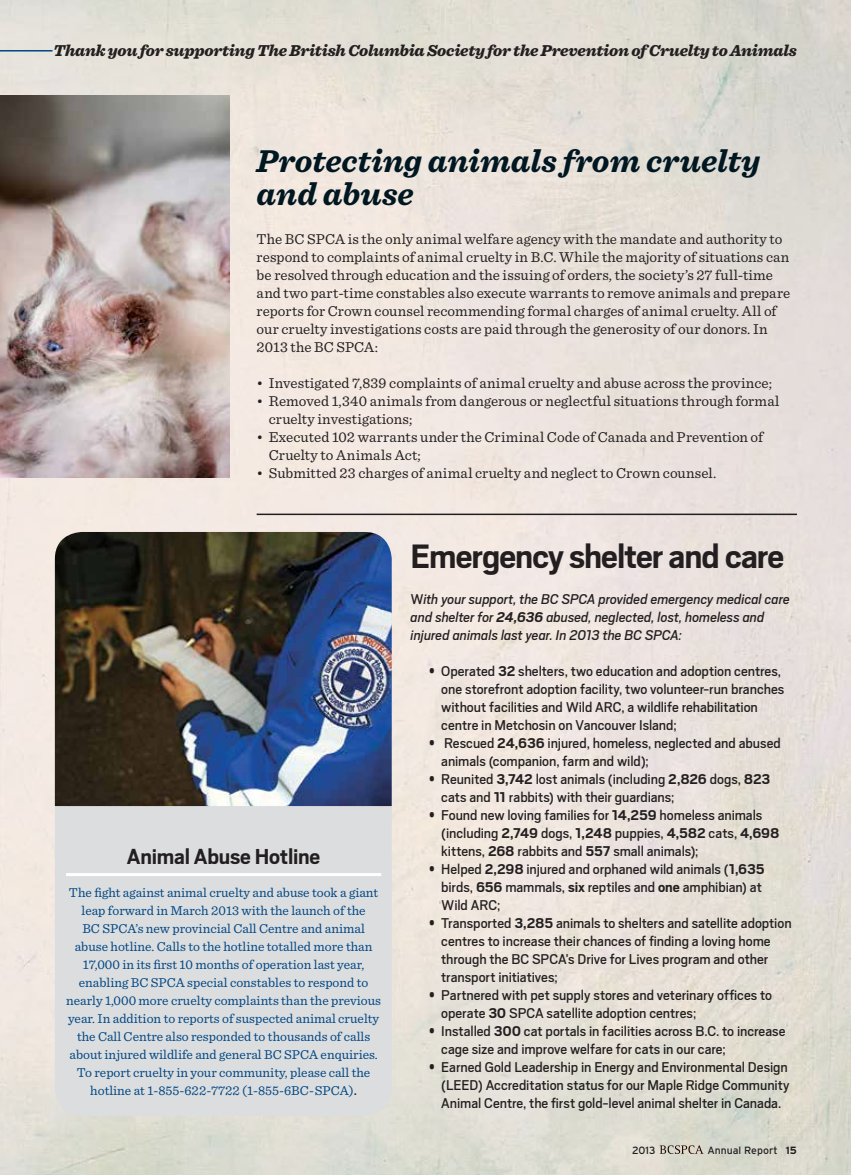
<style>
.page{position:relative;width:851px;height:1175px;background:#fff}
.page>*{position:absolute;margin:0;border:0;box-sizing:border-box;transform-origin:0 0}
.t1{font:700 37.5px "Scout";letter-spacing:-.025em;color:#231f20}
.t2{font:italic 700 33px/33px "Sentinel";color:#001722}
.t3{font:700 24px "Scout";letter-spacing:-.01em;color:#231f20}
.t4{font:italic 900 16.5px "Sentinel";letter-spacing:-.015em;color:#231f20}
.t5{font:15.75px/18px "Scout";letter-spacing:-.005em;color:#231f20}
.t6{font:italic 15.75px/18px "Scout";letter-spacing:-.005em;color:#231f20}
.t7{font:15px/18px "Sentinel";letter-spacing:.005em;color:#231f20}
.t8{font:13.5px/18px "Sentinel";color:#004785;text-align:center}
.t9{font:10.5px "Interstate";color:#231f20}
.s1{font-family:"Scout";font-size:15.75px;color:#231f20}
.s2{font-style:normal}
.s3{font-weight:700}
</style>
<div class="page">
<img style="left:0;top:0;width:850px;height:1174px">
<img style="left:0;top:95px;width:230px;height:383px">
<svg style="left:659px;top:1145px;width:44px;height:8px"></svg>
<div style="left:55px;top:532px;width:337px;height:583px;background:#dcddde;border-radius:27px"></div>
<img style="left:55px;top:532px;width:337px;height:274px">
<hr style="left:66px;top:873px;width:315px;height:3px;background:#fff">
<hr style="left:256px;top:513px;width:540px;height:2px;background:#231f20">
<hr style="left:0;top:50px;width:52px;height:1px;background:#004785">
<p class="t4" style="left:53px;top:37px;width:745px">Thank you for supporting The British Columbia Society for the Prevention of Cruelty to Animals</p>
<h2 class="t2" style="left:256px;top:143px;width:505px">Protecting animals from cruelty and abuse</h2>
<p class="t7" style="left:256px;top:229px;width:535px">The BC SPCA is the only animal welfare agency with the mandate and authority to respond to complaints of animal cruelty in B.C. While the majority of situations can be resolved through education and the issuing of orders, the society’s 27 full-time and two part-time constables also execute warrants to remove animals and prepare reports for Crown counsel recommending formal charges of animal cruelty. All of our cruelty investigations costs are paid through the generosity of our donors. In 2013 the BC SPCA:</p>
<p class="t7" style="left:256px;top:373px;width:517px">• Investigated 7,839 complaints of animal cruelty and abuse across the province;</p>
<p class="t7" style="left:269px;top:391px;width:512px;text-indent:-12px">• Removed 1,340 animals from dangerous or neglectful situations through formal cruelty investigations;</p>
<p class="t7" style="left:269px;top:427px;width:496px;text-indent:-12px">• Executed 102 warrants under the Criminal Code of Canada and Prevention of<br>Cruelty to Animals Act;</p>
<p class="t7" style="left:256px;top:463px;width:461px">• Submitted 23 charges of animal cruelty and neglect to Crown counsel.</p>
<h3 class="t3" style="left:127px;top:841px;width:195px">Animal Abuse Hotline</h3>
<p class="t8" style="left:66px;top:882px;width:316px">The fight against animal cruelty and abuse took a giant leap forward in March 2013 with the launch of the<br>BC SPCA’s new provincial Call Centre and animal abuse hotline. Calls to the hotline totalled more than 17,000 in its first 10 months of operation last year, enabling BC SPCA special constables to respond to nearly 1,000 more cruelty complaints than the previous year. In addition to reports of suspected animal cruelty the Call Centre also responded to thousands of calls about injured wildlife and general BC SPCA enquiries.<br>To report cruelty in your community, please call the hotline at 1-855-622-7722 (1-855-6BC-SPCA)<span class="s1">.</span></p>
<h1 class="t1" style="left:410px;top:532px;width:375px">Emergency shelter and care</h1>
<p class="t6" style="left:410px;top:589px;width:381px"><span class="s2">W</span>ith your support, the BC SPCA provided emergency medical care and shelter for <span class="s3">24,636</span> abused, neglected, lost, homeless and injured animals last year. In 2013 the BC SPCA:</p>
<p class="t5" style="left:441px;top:661px;width:344px;text-indent:-13px">• Operated <span class="s3">32</span> shelters, two education and adoption centres, one storefront adoption facility, two volunteer-run branches without facilities and Wild ARC, a wildlife rehabilitation centre in Metchosin on Vancouver Island;</p>
<p class="t5" style="left:441px;top:733px;width:341px;text-indent:-13px">• Rescued <span class="s3">24,636</span> injured, homeless, neglected and abused animals (companion, farm and wild);</p>
<p class="t5" style="left:441px;top:769px;width:331px;text-indent:-13px">• Reunited <span class="s3">3,742</span> lost animals (including <span class="s3">2,826</span> dogs, <span class="s3">823 </span>cats and <span class="s3">11</span> rabbits) with their guardians;</p>
<p class="t5" style="left:441px;top:805px;width:339px;text-indent:-13px">• Found new loving families for <span class="s3">14,259</span> homeless animals (including <span class="s3">2,749</span> dogs, <span class="s3">1,248</span> puppies, <span class="s3">4,582</span> cats, <span class="s3">4,698 </span>kittens, <span class="s3">268</span> rabbits and <span class="s3">557</span> small animals);</p>
<p class="t5" style="left:441px;top:859px;width:325px;text-indent:-13px">• Helped <span class="s3">2,298</span> injured and orphaned wild animals (<span class="s3">1,635 </span>birds, <span class="s3">656</span> mammals, <span class="s3">six</span> reptiles and <span class="s3">one</span> amphibian) at<br>Wild ARC;</p>
<p class="t5" style="left:441px;top:913px;width:352px;text-indent:-13px">• Transported <span class="s3">3,285</span> animals to shelters and satellite adoption centres to increase their chances of finding a loving home through the BC SPCA’s Drive for Lives program and other transport initiatives;</p>
<p class="t5" style="left:441px;top:985px;width:332px;text-indent:-13px">• Partnered with pet supply stores and veterinary offices to operate <span class="s3">30</span> SPCA satellite adoption centres;</p>
<p class="t5" style="left:441px;top:1021px;width:346px;text-indent:-13px">• Installed <span class="s3">300</span> cat portals in facilities across B.C. to increase cage size and improve welfare for cats in our care;</p>
<p class="t5" style="left:441px;top:1057px;width:350px;text-align:justify;text-indent:-13px">• Earned Gold Leadership in Energy and Environmental Design (LEED) Accreditation status for our Maple Ridge Community Animal Centre, the first gold-level animal shelter in Canada.</p>
<p class="t9" style="left:632px;top:1144px;width:25px">2013</p>
<p class="t9" style="left:707px;top:1144px;width:91px">Annual Report <span class="s3">15</span></p>
</div>
